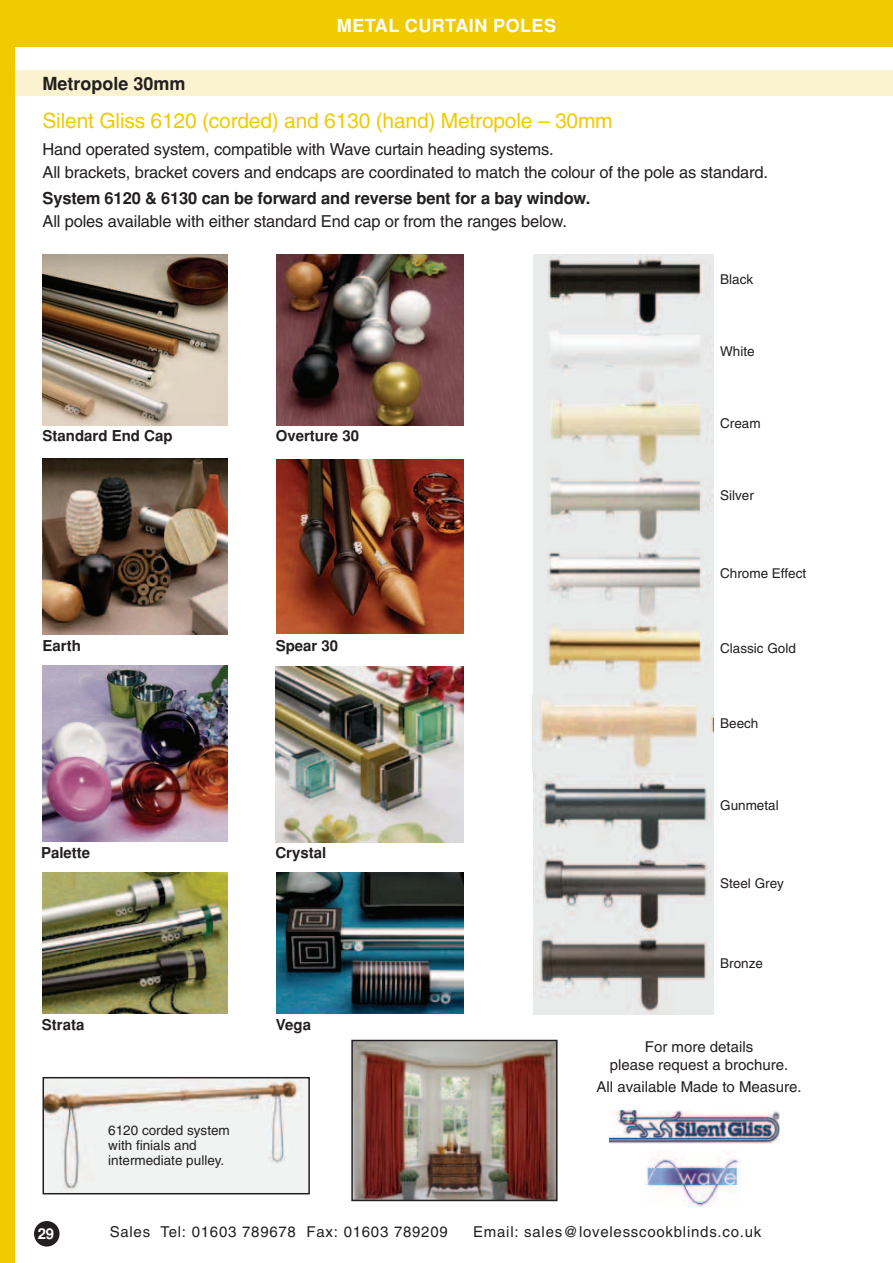
<style>
.page{position:relative;width:893px;height:1263px;background:#fff}
.page>*{position:absolute;margin:0;border:0;box-sizing:border-box;transform-origin:0 0}
.t1{font:21px "Helvetica";letter-spacing:-.01em;color:#f0cb02}
.t2{font:700 18px "Helvetica";letter-spacing:.025em;color:#fff}
.t3{font:700 18px "Helvetica";color:#231f20}
.t4{font:16.5px/22.5px "Helvetica";letter-spacing:-.01em;color:#231f20}
.t5{font:700 16.5px "Helvetica";letter-spacing:-.01em;color:#231f20}
.t6{font:15px "Helvetica";letter-spacing:.05em;color:#231f20}
.t7{font:15px/18px "Helvetica";color:#231f20;text-align:center}
.t8{font:700 15px "Helvetica";color:#231f20}
.t9{font:700 15px "Helvetica";color:#fff}
.t10{font:13.5px/15px "Helvetica";color:#231f20}
</style>
<div class="page">
<div style="left:0;top:70px;width:893px;height:26px;background:#fbf3d0"></div>
<div style="left:0;top:0;width:893px;height:47px;background:#f0cb02"></div>
<div style="left:34px;top:1221px;width:26px;height:25px;background:#231f20;border-radius:50%"></div>
<div style="left:0;top:23px;width:15px;height:1240px;background:#f0cb02"></div>
<img style="left:43px;top:255px;width:185px;height:171px">
<img style="left:43px;top:458px;width:184px;height:177px">
<img style="left:276px;top:254px;width:187px;height:171px">
<img style="left:276px;top:459px;width:187px;height:174px">
<img style="left:43px;top:665px;width:185px;height:176px">
<img style="left:354px;top:1043px;width:201px;height:155px">
<div style="left:351px;top:1040px;width:207px;height:161px;border:2px solid #231f20"></div>
<img style="left:610px;top:1110px;width:169px;height:33px">
<img style="left:646px;top:1150px;width:95px;height:56px">
<img style="left:276px;top:666px;width:187px;height:176px">
<img style="left:46px;top:1080px;width:261px;height:111px">
<div style="left:43px;top:1077px;width:267px;height:117px;border:2px solid #231f20"></div>
<img style="left:276px;top:873px;width:187px;height:140px">
<img style="left:43px;top:873px;width:184px;height:140px">
<img style="left:532px;top:254px;width:181px;height:760px">
<p class="t3" style="left:43px;top:73px;width:145px">Metropole 30mm</p>
<p class="t2" style="left:337px;top:15px;width:221px">METAL CURTAIN POLES</p>
<p class="t1" style="left:43px;top:109px;width:572px">Silent Gliss 6120 (corded) and 6130 (hand) Metropole – 30mm</p>
<p class="t4" style="left:43px;top:138px;width:727px">Hand operated system, compatible with Wave curtain heading systems.<br>All brackets, bracket covers and endcaps are coordinated to match the colour of the pole as standard.</p>
<p class="t5" style="left:43px;top:189px;width:549px">System 6120 &amp; 6130 can be forward and reverse bent for a bay window.</p>
<p class="t4" style="left:43px;top:210px;width:526px">All poles available with either standard End cap or from the ranges below.</p>
<p class="t10" style="left:720px;top:271px;width:35px">Black</p>
<p class="t10" style="left:720px;top:343px;width:36px">White</p>
<p class="t8" style="left:43px;top:427px;width:132px">Standard End Cap</p>
<p class="t8" style="left:276px;top:427px;width:85px">Overture 30</p>
<p class="t10" style="left:720px;top:415px;width:42px">Cream</p>
<p class="t10" style="left:720px;top:487px;width:35px">Silver</p>
<p class="t10" style="left:720px;top:565px;width:88px">Chrome Effect</p>
<p class="t8" style="left:43px;top:636px;width:40px">Earth</p>
<p class="t8" style="left:276px;top:636px;width:64px">Spear 30</p>
<p class="t10" style="left:720px;top:640px;width:77px">Classic Gold</p>
<p class="t10" style="left:720px;top:715px;width:40px">Beech</p>
<p class="t10" style="left:720px;top:798px;width:60px">Gunmetal</p>
<p class="t8" style="left:41px;top:844px;width:51px">Palette</p>
<p class="t8" style="left:275px;top:844px;width:52px">Crystal</p>
<p class="t10" style="left:720px;top:876px;width:65px">Steel Grey</p>
<p class="t10" style="left:720px;top:955px;width:44px">Bronze</p>
<p class="t8" style="left:42px;top:1016px;width:44px">Strata</p>
<p class="t8" style="left:276px;top:1016px;width:37px">Vega</p>
<p class="t7" style="left:610px;top:1038px;width:180px">For more details<br>please request a brochure.</p>
<p class="t7" style="left:596px;top:1078px;width:207px">All available Made to Measure.</p>
<p class="t10" style="left:108px;top:1123px;width:123px">6120 corded system with finials and intermediate pulley.</p>
<p class="t9" style="left:38px;top:1225px;width:18px">29</p>
<p class="t6" style="left:110px;top:1222px;width:340px">Sales Tel: 01603 789678 Fax: 01603 789209</p>
<p class="t6" style="left:473px;top:1222px;width:290px">Email: sales@lovelesscookblinds.co.uk</p>
</div>
